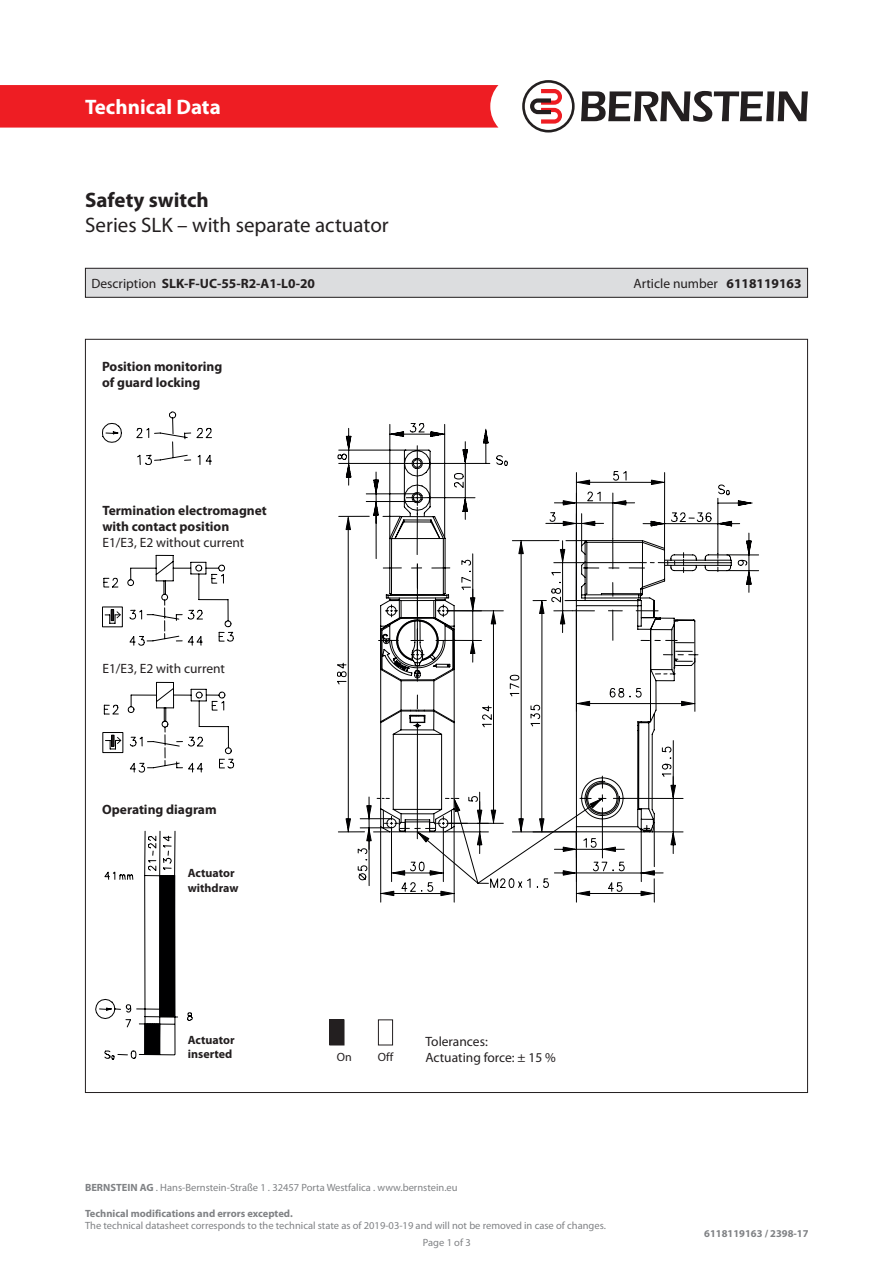
<style>
.page{position:relative;width:893px;height:1263px;background:#fff}
.page>*{position:absolute;margin:0;border:0;box-sizing:border-box;transform-origin:0 0}
.t1{font:21px "Myriad Pro";color:#231f20}
.t2{font:700 21px "Myriad Pro";color:#fff}
.t3{font:700 21px "Myriad Pro";color:#231f20}
.t4{font:700 13.5px "Myriad Pro";color:#231f20}
.t5{font:13.5px "Myriad Pro";color:#231f20}
.t6{font:700 12px "Myriad Pro";color:#231f20}
.t7{font:12px "Myriad Pro";color:#231f20}
.t8{font:10.5px/16.8px "Myriad Pro";color:#808285}
.t9{font:700 10.5px "Myriad Pro";color:#808285}
.s1{font-weight:400}
.s2{font-weight:700}
</style>
<div class="page">
<div style="left:0;top:85px;width:498px;height:43px;background:#ee1d23"></div>
<svg style="left:581px;top:91px;width:227px;height:31px"></svg>
<svg style="left:522px;top:80px;width:53px;height:53px"></svg>
<div style="left:330px;top:1020px;width:14px;height:25px;background:#231f20"></div>
<div style="left:329px;top:1019px;width:15px;height:26px;border:1px solid #231f20"></div>
<div style="left:378px;top:1019px;width:15px;height:26px;border:1px solid #231f20"></div>
<svg style="left:102px;top:411px;width:110px;height:54px"></svg>
<svg style="left:95px;top:831px;width:98px;height:229px"></svg>
<div style="left:160px;top:876px;width:14px;height:140px;background:#000001"></div>
<div style="left:160px;top:876px;width:15px;height:141px;border:1px solid #000001"></div>
<div style="left:145px;top:1024px;width:14px;height:30px;background:#000001"></div>
<svg style="left:102px;top:682px;width:132px;height:90px"></svg>
<svg style="left:102px;top:555px;width:132px;height:91px"></svg>
<svg style="left:345px;top:423px;width:414px;height:170px"></svg>
<svg style="left:337px;top:449px;width:411px;height:453px"></svg>
<div style="left:85px;top:268px;width:722px;height:29px;background:#dcdddf"></div>
<div style="left:85px;top:268px;width:723px;height:30px;border:1px solid #231f20"></div>
<h1 class="t2" style="left:85px;top:93px;width:137px">Technical Data</h1>
<p class="t3" style="left:85px;top:186px;width:125px">Safety switch</p>
<p class="t1" style="left:85px;top:212px;width:305px">Series SLK – with separate actuator</p>
<p class="t4" style="left:91px;top:274px;width:225px"><span class="s1">Description</span> SLK-F-UC-55-R2-A1-L0-20</p>
<p class="t5" style="left:633px;top:275px;width:170px">Article number <span class="s2">6118119163</span></p>
<p class="t4" style="left:102px;top:357px;width:122px">Position monitoring</p>
<p class="t4" style="left:102px;top:374px;width:100px">of guard locking</p>
<p class="t4" style="left:102px;top:502px;width:166px">Termination electromagnet</p>
<p class="t4" style="left:102px;top:518px;width:128px">with contact position</p>
<p class="t5" style="left:102px;top:534px;width:143px">E1/E3, E2 without current</p>
<p class="t5" style="left:102px;top:660px;width:124px">E1/E3, E2 with current</p>
<p class="t4" style="left:102px;top:800px;width:116px">Operating diagram</p>
<p class="t6" style="left:188px;top:865px;width:48px">Actuator</p>
<p class="t6" style="left:188px;top:880px;width:52px">withdraw</p>
<p class="t6" style="left:188px;top:1032px;width:48px">Actuator</p>
<p class="t6" style="left:188px;top:1046px;width:46px">inserted</p>
<p class="t7" style="left:337px;top:1049px;width:16px">On</p>
<p class="t7" style="left:378px;top:1049px;width:17px">Off</p>
<p class="t5" style="left:425px;top:1033px;width:64px">Tolerances:</p>
<p class="t5" style="left:425px;top:1049px;width:132px">Actuating force: ± 15 %</p>
<p class="t8" style="left:85px;top:1179px;width:374px"><span class="s2">BERNSTEIN AG</span> . Hans-Bernstein-Straße 1 . 32457 Porta Westfalica . www.bernstein.eu</p>
<p class="t9" style="left:85px;top:1206px;width:209px">Technical modifications and errors excepted.</p>
<p class="t8" style="left:423px;top:1217px;width:184px;text-indent:-338px">The technical datasheet corresponds to the technical state as of 2019-03-19 and will not be removed in case of changes.<br>Page 1 of 3</p>
<p class="t9" style="left:704px;top:1227px;width:106px">6118119163 / 2398-17</p>
</div>
